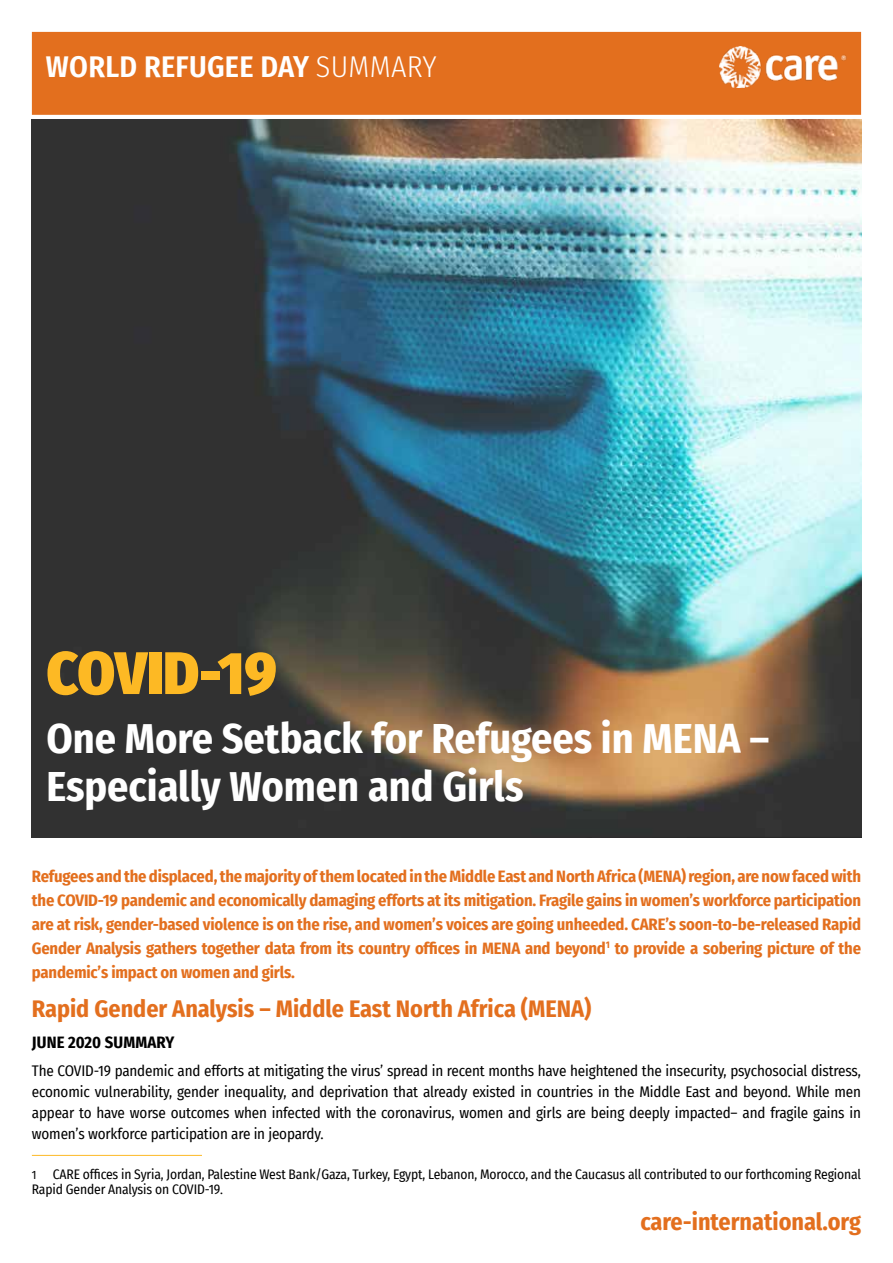
<style>
.page{position:relative;width:893px;height:1263px;background:#fff}
.page>*{position:absolute;margin:0;border:0;box-sizing:border-box;transform-origin:0 0}
.t1{font:900 60px "Fira Sans Condensed";color:#fdb924}
.t2{font:700 42px/48px "Fira Sans Condensed";color:#fff}
.t3{font:600 30px "Fira Sans Condensed";letter-spacing:.01em;color:#fff}
.t4{font:700 24px "Fira Sans Condensed";color:#e36f1e}
.t5{font:700 16.5px/24px "Fira Sans Condensed";letter-spacing:-.01em;color:#e36f1e;text-align:justify}
.t6{font:700 16.5px "Fira Sans Condensed";letter-spacing:.01em;color:#000}
.t7{font:15px/21px "Fira Sans Condensed";letter-spacing:-.01em;color:#000;text-align:justify}
.t8{font:13.5px/15px "Fira Sans Condensed";letter-spacing:-.01em;color:#000}
.s1{font-weight:300}
.s2{font-size:12px}
</style>
<div class="page">
<div style="left:32px;top:32px;width:829px;height:83px;background:#e36f1e;border:2px solid #e36f1e"></div>
<img style="left:719px;top:47px;width:128px;height:41px">
<img style="left:32px;top:120px;width:829px;height:718px">
<hr style="left:32px;top:1155px;width:170px;height:1px;background:#fdb924">
<h3 class="t3" style="left:46px;top:42px;width:392px">WORLD REFUGEE DAY <span class="s1">SUMMARY</span></h3>
<h1 class="t1" style="left:46px;top:620px;width:232px">COVID-19</h1>
<h2 class="t2" style="left:46px;top:711px;width:724px">One More Setback for Refugees in MENA –<br>Especially Women and Girls</h2>
<p class="t5" style="left:32px;top:863px;width:831px">Refugees and the displaced, the majority of them located in the Middle East and North Africa (MENA) region, are now faced with the COVID-19 pandemic and economically damaging efforts at its mitigation. Fragile gains in women’s workforce participation are at risk, gender-based violence is on the rise, and women’s voices are going unheeded. CARE’s soon-to-be-released Rapid Gender Analysis gathers together data from its country offices in MENA and beyond<sup>1</sup> to provide a sobering picture of the pandemic’s impact on women and girls.</p>
<h3 class="t4" style="left:32px;top:989px;width:561px">Rapid Gender Analysis – Middle East North Africa (MENA)</h3>
<p class="t6" style="left:32px;top:1029px;width:144px">JUNE 2020 SUMMARY</p>
<p class="t7" style="left:32px;top:1059px;width:831px">The COVID-19 pandemic and efforts at mitigating the virus’ spread in recent months have heightened the insecurity, psychosocial distress, economic vulnerability, gender inequality, and deprivation that already existed in countries in the Middle East and beyond. While men appear to have worse outcomes when infected with the coronavirus, women and girls are being deeply impacted– and fragile gains in women’s workforce participation are in jeopardy.</p>
<p class="t8" style="left:32px;top:1166px;width:831px"><span class="s2">1</span> CARE offices in Syria, Jordan, Palestine West Bank/Gaza, Turkey, Egypt, Lebanon, Morocco, and the Caucasus all contributed to our forthcoming Regional<br>Rapid Gender Analysis on COVID-19.</p>
<h3 class="t4" style="left:640px;top:1202px;width:222px">care-international.org</h3>
</div>
